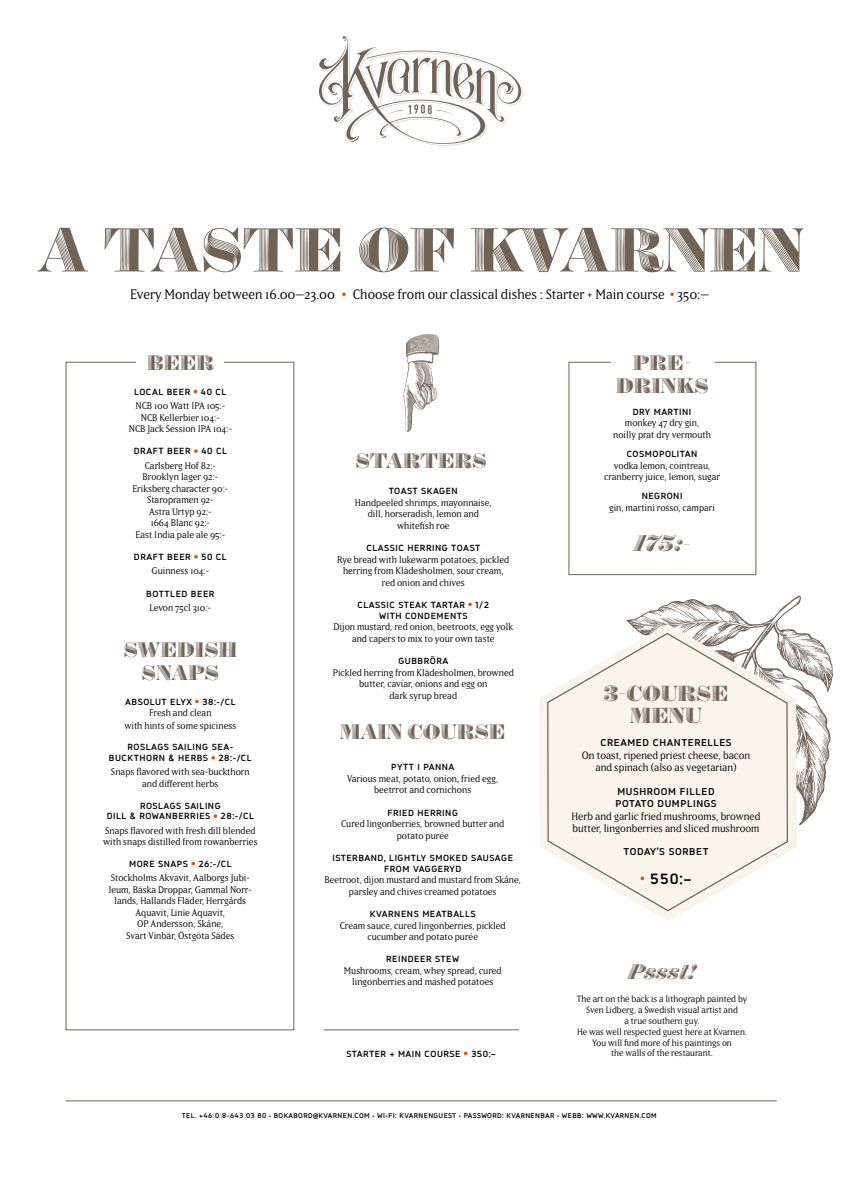
<style>
.page{position:relative;width:842px;height:1191px;background:#fff}
.page>*{position:absolute;margin:0;border:0;box-sizing:border-box;transform-origin:0 0}
.t1{font:71px "Obsidian";color:#716356}
.t2{font:italic 26px "Obsidian";color:#716356}
.t3{font:25px/22.8px "Obsidian";color:#716356;text-align:center}
.t4{font:24px/22.8px "Obsidian";color:#716356;text-align:center}
.t5{font:italic 24px "Obsidian";letter-spacing:-.01em;color:#716356}
.t6{font:700 15px "Normung";color:#000}
.t7{font:13.5px "Matrix IIOT";color:#000}
.t8{font:10.5px/12.5px "Matrix IIOT";color:#000;text-align:center}
.t9{font:700 10px/12px "Normung";letter-spacing:.06em;color:#000}
.t10{font:9.5px/11.5px "Matrix IIOT";color:#000;text-align:center}
.t11{font:700 9px/10.8px "Normung";letter-spacing:.06em;color:#000;text-align:center}
.t12{font:9px/10.8px "Matrix IIOT";color:#000;text-align:center}
.t13{font:700 7px "Normung";letter-spacing:.06em;color:#000}
</style>
<div class="page">
<svg style="left:626px;top:595px;width:207px;height:231px"></svg>
<svg style="left:540px;top:624px;width:256px;height:297px"></svg>
<svg style="left:546px;top:632px;width:243px;height:280px"></svg>
<svg style="left:468px;top:602px;width:4px;height:4px"></svg>
<hr style="left:324px;top:1029px;width:195px;height:1px;background:#716356">
<svg style="left:319px;top:36px;width:204px;height:110px"></svg>
<svg style="left:65px;top:361px;width:230px;height:669px"></svg>
<svg style="left:568px;top:361px;width:189px;height:214px"></svg>
<svg style="left:342px;top:292px;width:4px;height:4px"></svg>
<svg style="left:670px;top:292px;width:4px;height:4px"></svg>
<svg style="left:403px;top:334px;width:36px;height:98px"></svg>
<hr style="left:66px;top:1100px;width:711px;height:1px;background:#716356">
<svg style="left:641px;top:876px;width:3px;height:4px"></svg>
<h1 class="t1" style="left:38px;top:203px;width:768px">A TASTE OF KVARNEN</h1>
<h3 class="t7" style="left:130px;top:285px;width:206px">Every Monday between 16.00–23.00</h3>
<h3 class="t7" style="left:353px;top:285px;width:358px">Choose from our classical dishes : Starter + Main course 350:–</h3>
<h3 class="t4" style="left:147px;top:350px;width:69px">BEER</h3>
<p class="t11" style="left:134px;top:386px;width:94px">LOCAL BEER 40 CL</p>
<p class="t10" style="left:129px;top:400px;width:105px">NCB 100 Watt IPA 105:-<br>NCB Kellerbier 104:-<br>NCB Jack Session IPA 104:-</p>
<p class="t11" style="left:134px;top:446px;width:95px">DRAFT BEER 40 CL</p>
<p class="t10" style="left:132px;top:459px;width:98px">Carlsberg Hof 82:-<br>Brooklyn lager 92:-<br>Eriksberg character 90:-<br>Staropramen 92-<br>Astra Urtyp 92:-<br>1664 Blanc 92:-<br>East India pale ale 95:-</p>
<p class="t11" style="left:134px;top:551px;width:94px">DRAFT BEER 50 CL</p>
<p class="t10" style="left:151px;top:565px;width:59px">Guinness 104:-</p>
<p class="t11" style="left:146px;top:588px;width:70px">BOTTLED BEER</p>
<p class="t10" style="left:150px;top:601px;width:63px">Levon 75cl 310:-</p>
<h3 class="t4" style="left:123px;top:637px;width:115px">SWEDISH<br>SNAPS</h3>
<p class="t11" style="left:125px;top:696px;width:112px">ABSOLUT ELYX 38:-/CL</p>
<p class="t10" style="left:124px;top:706px;width:113px;line-height:12.5px">Fresh and clean<br>with hints of some spiciness</p>
<p class="t11" style="left:109px;top:741px;width:144px">ROSLAGS SAILING SEA-<br>BUCKTHORN &amp; HERBS 28:-/CL</p>
<p class="t10" style="left:111px;top:766px;width:140px">Snaps flavored with sea-buckthorn and different herbs</p>
<p class="t11" style="left:107px;top:800px;width:149px">ROSLAGS SAILING<br>DILL &amp; ROWANBERRIES 28:-/CL</p>
<p class="t10" style="left:103px;top:824px;width:156px;text-align:left">Snaps flavored with fresh dill blended with snaps distilled from rowanberries</p>
<p class="t11" style="left:129px;top:858px;width:104px">MORE SNAPS 26:-/CL</p>
<p class="t10" style="left:109px;top:871px;width:145px">Stockholms Akvavit, Aalborgs Jubi&shy;leum, Bäska Droppar, Gammal Norr&shy;lands, Hallands Fläder, Herrgårds<br>Aquavit, Linie Aquavit,<br>OP Andersson, Skåne,<br>Svart Vinbär, Östgöta Sädes</p>
<h3 class="t4" style="left:356px;top:448px;width:133px">STARTERS</h3>
<p class="t11" style="left:389px;top:486px;width:71px">TOAST SKAGEN</p>
<p class="t10" style="left:355px;top:496px;width:138px">Handpeeled shrimps, mayonnaise, dill, horseradish, lemon and whitefish roe</p>
<p class="t11" style="left:366px;top:542px;width:115px">CLASSIC H ERRING TOAST</p>
<p class="t10" style="left:337px;top:553px;width:174px">Rye bread with lukewarm potatoes, pickled herring from Klädesholmen, sour cream, red onion and chives</p>
<p class="t11" style="left:357px;top:599px;width:133px">CLASSIC STEAK TARTAR 1/2<br>WITH CONDEMENTS</p>
<p class="t10" style="left:333px;top:621px;width:181px">Dijon mustard, red onion, beetroots, egg yolk and capers to mix to your own taste</p>
<p class="t11" style="left:398px;top:655px;width:51px">GUBBRÖRA</p>
<p class="t10" style="left:333px;top:666px;width:183px">Pickled herring from Klädesholmen, browned butter, caviar, onions and egg on<br>dark syrup bread</p>
<h3 class="t4" style="left:340px;top:719px;width:167px">MAIN COURSE</h3>
<p class="t11" style="left:391px;top:761px;width:65px">PYTT I PANNA</p>
<p class="t10" style="left:347px;top:772px;width:153px">Various meat, potato, onion, fried egg, beetrrot and cornichons</p>
<p class="t11" style="left:387px;top:807px;width:72px">FRIED HERRING</p>
<p class="t10" style="left:341px;top:817px;width:165px">Cured lingonberries, browned butter and potato purée</p>
<p class="t11" style="left:332px;top:852px;width:182px">ISTERBAND, LIGHTLY SMOKED SAUSAGE<br>FROM VAGGERYD</p>
<p class="t10" style="left:324px;top:874px;width:198px">Beetroot, dijon mustard and mustard from Skåne, parsley and chives creamed potatoes</p>
<p class="t11" style="left:370px;top:908px;width:107px">KVARNENS M EATBALLS</p>
<p class="t10" style="left:340px;top:919px;width:168px">Cream sauce, cured lingonberries, pickled cucumber and potato purée</p>
<p class="t11" style="left:386px;top:953px;width:75px">REINDEER STEW</p>
<p class="t10" style="left:344px;top:964px;width:160px">Mushrooms, cream, whey spread, cured lingonberries and mashed potatoes</p>
<p class="t11" style="left:346px;top:1048px;width:151px">STARTER + MAIN COURSE 350:–</p>
<h3 class="t4" style="left:616px;top:350px;width:94px">PRE-<br>DRINKS</h3>
<p class="t11" style="left:633px;top:406px;width:60px">DRY MARTINI</p>
<p class="t10" style="left:613px;top:417px;width:99px">monkey 47 dry gin, noilly prat dry vermouth</p>
<p class="t11" style="left:627px;top:448px;width:72px">COSMOPOLITAN</p>
<p class="t10" style="left:604px;top:459px;width:117px">vodka lemon, cointreau, cranberry juice, lemon, sugar</p>
<p class="t11" style="left:642px;top:491px;width:42px">NEGRONI</p>
<p class="t10" style="left:609px;top:501px;width:107px">gin, martini rosso, campari</p>
<h2 class="t2" style="left:634px;top:525px;width:58px">175:-</h2>
<h3 class="t3" style="left:604px;top:681px;width:126px">3-COURSE<br>MENU</h3>
<p class="t9" style="left:600px;top:737px;width:133px">CREAMED CHANTERELLES</p>
<p class="t8" style="left:582px;top:748px;width:170px">On toast, ripened priest cheese, bacon and spinach (also as vegetarian)</p>
<p class="t9" style="left:615px;top:785px;width:103px">MUSHROOM FILLED<br>POTATO DUMPLINGS</p>
<p class="t8" style="left:571px;top:809px;width:190px;text-align:left">Herb and garlic fried mushrooms, browned butter, lingonberries and sliced mushroom</p>
<p class="t9" style="left:624px;top:845px;width:86px">TODAY’S SORBET</p>
<h3 class="t6" style="left:650px;top:869px;width:43px">550:–</h3>
<h3 class="t5" style="left:628px;top:955px;width:69px">Pssst!</h3>
<p class="t12" style="left:577px;top:993px;width:172px">The art on the back is a lithograph painted by Sven Lidberg, a Swedish visual artist and<br>a true southern guy.<br>He was well respected guest here at Kvarnen.<br>You will find more of his paintings on<br>the walls of the restaurant.</p>
<p class="t13" style="left:182px;top:1111px;width:476px">TEL. +46(0)8-643 03 80 • BOKABORD@KVARNEN.COM • WI-FI: KVARNENGUEST • PASSWORD: KVARNENBAR • WEBB: WWW.KVARNEN.COM</p>
</div>
